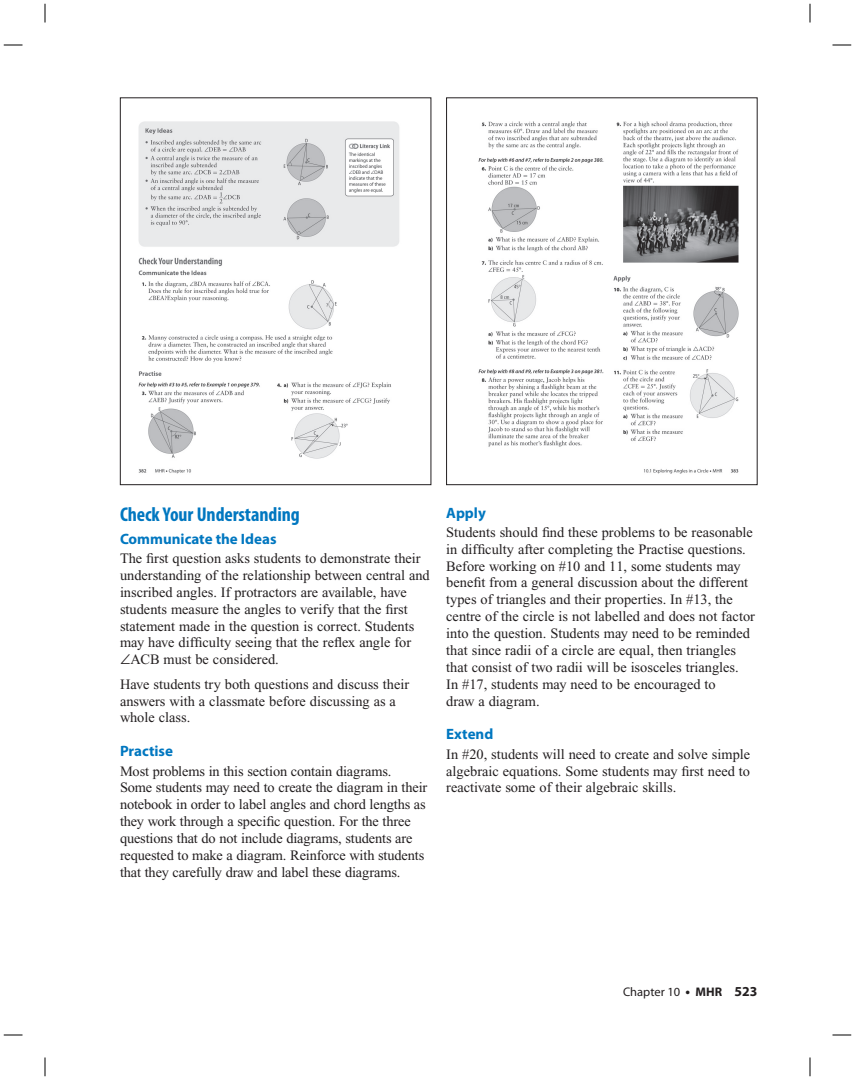
<style>
.page{position:relative;width:855px;height:1080px;background:#fff}
.page>*{position:absolute;margin:0;border:0;box-sizing:border-box;transform-origin:0 0}
.t1{font:700 condensed 20px "Myriad Pro";letter-spacing:-.005em;color:#0077c0}
.t2{font:700 15px "Myriad Pro";color:#0077c0}
.t3{font:14.38px/16.9px "Times New Roman";color:#231f20}
.t4{font:12.5px "Myriad Pro";color:#231f20}
.s1{font-family:"Uni Math"}
.s2{font-weight:700;font-size:13.75px}
.s3{font-weight:700}
</style>
<div class="page">
<img style="left:138px;top:121px;width:261px;height:353px">
<div style="left:120px;top:98px;width:311px;height:387px;border:1px solid #231f20"></div>
<img style="left:478px;top:121px;width:261px;height:353px">
<div style="left:446px;top:98px;width:312px;height:387px;border:1px solid #231f20"></div>
<svg style="left:4px;top:44px;width:18px;height:2px"></svg>
<svg style="left:832px;top:44px;width:19px;height:2px"></svg>
<svg style="left:4px;top:1034px;width:18px;height:2px"></svg>
<svg style="left:832px;top:1034px;width:19px;height:2px"></svg>
<svg style="left:44px;top:4px;width:2px;height:18px"></svg>
<svg style="left:44px;top:1058px;width:2px;height:18px"></svg>
<svg style="left:809px;top:4px;width:2px;height:18px"></svg>
<svg style="left:809px;top:1058px;width:2px;height:18px"></svg>
<h1 class="t1" style="left:120px;top:507px;width:181px">Check Your Understanding</h1>
<p class="t2" style="left:120px;top:533px;width:158px">Communicate the Ideas</p>
<p class="t3" style="left:120px;top:551px;width:311px">The first question asks students to demonstrate their understanding of the relationship between central and inscribed angles. If protractors are available, have students measure the angles to verify that the first statement made in the question is correct. Students may have difficulty seeing that the reflex angle for <span class="s1">∠</span>ACB must be considered.</p>
<p class="t3" style="left:120px;top:677px;width:291px">Have students try both questions and discuss their answers with a classmate before discussing as a whole class.</p>
<p class="t2" style="left:120px;top:745px;width:55px">Practise</p>
<p class="t3" style="left:120px;top:764px;width:309px">Most problems in this section contain diagrams.<br>Some students may need to create the diagram in their notebook in order to label angles and chord lengths as they work through a specific question. For the three questions that do not include diagrams, students are requested to make a diagram. Reinforce with students that they carefully draw and label these diagrams.</p>
<p class="t2" style="left:446px;top:507px;width:41px">Apply</p>
<p class="t3" style="left:446px;top:525px;width:310px">Students should find these problems to be reasonable in difficulty after completing the Practise questions.<br>Before working on #10 and 11, some students may benefit from a general discussion about the different types of triangles and their properties. In #13, the centre of the circle is not labelled and does not factor into the question. Students may need to be reminded that since radii of a circle are equal, then triangles that consist of two radii will be isosceles triangles.<br>In #17, students may need to be encouraged to<br>draw a diagram.</p>
<p class="t2" style="left:446px;top:729px;width:49px">Extend</p>
<p class="t3" style="left:446px;top:747px;width:306px;text-align:justify">In #20, students will need to create and solve simple algebraic equations. Some students may first need to reactivate some of their algebraic skills.</p>
<p class="t4" style="left:623px;top:987px;width:136px">Chapter 10 <span class="s2">•</span> <span class="s3">MHR</span> <span class="s2">523</span></p>
</div>
